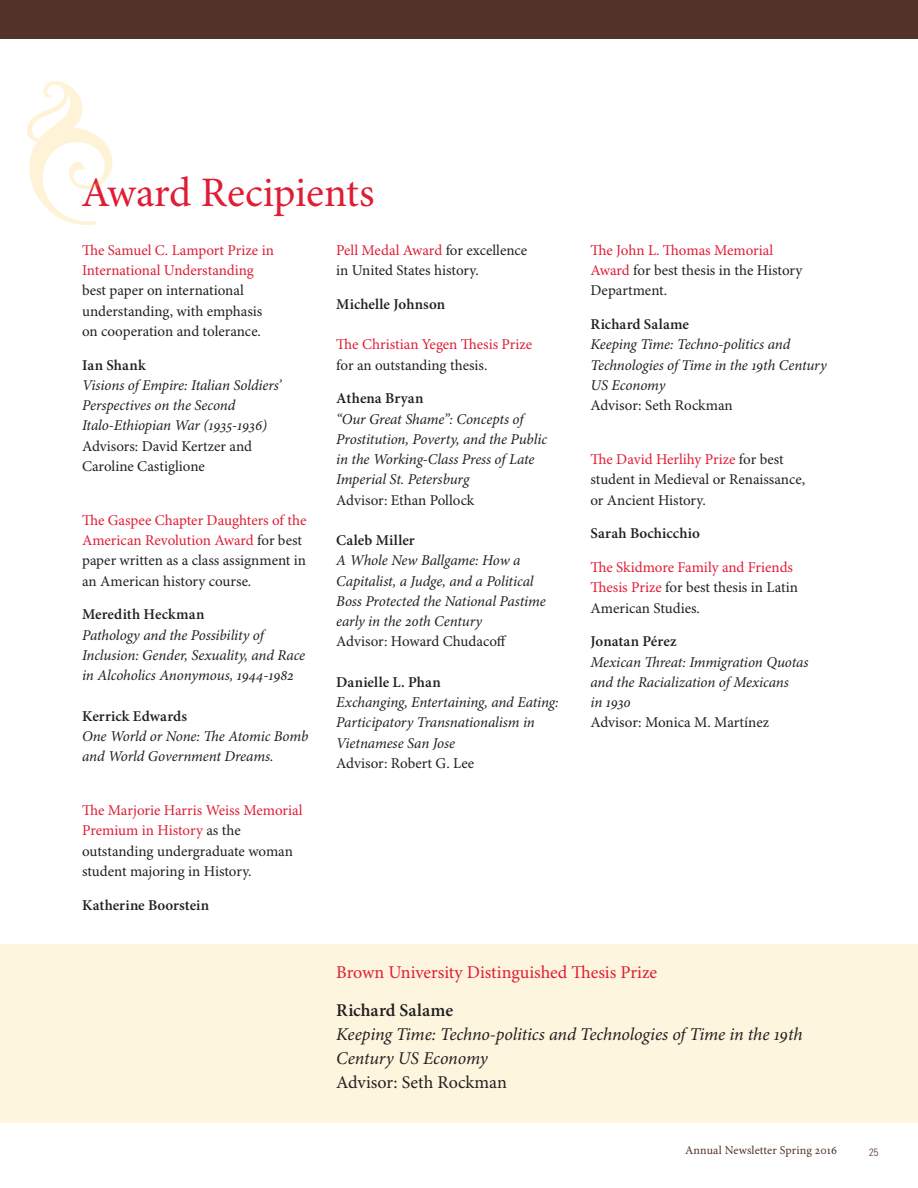
<style>
.page{position:relative;width:918px;height:1188px;background:#fff}
.page>*{position:absolute;margin:0;border:0;box-sizing:border-box;transform-origin:0 0}
.t1{font:42px "Minion Pro";color:#df1d35}
.t2{font:italic 18px/24px "Minion Pro";letter-spacing:-.01em;color:#231f20}
.t3{font:18px "Minion Pro";letter-spacing:-.005em;color:#df1d35}
.t4{font:18px "Minion Pro";letter-spacing:-.005em;color:#231f20}
.t5{font:600 18px "Minion Pro";color:#231f20}
.t6{font:italic 15px/20.2px "Minion Pro";letter-spacing:-.01em;color:#231f20}
.t7{font:15px/20.2px "Minion Pro";color:#231f20}
.t8{font:15px/20.2px "Minion Pro";color:#df1d35}
.t9{font:600 15px "Minion Pro";letter-spacing:.005em;color:#231f20}
.t10{font:12px "Minion Pro";letter-spacing:.01em;color:#513427}
.t11{font:300 condensed 10.5px "Univers";color:#513427}
.s1{color:#df1d35}
.s2{color:#231f20}
</style>
<div class="page">
<div style="left:0;top:0;width:918px;height:39px;background:#513427"></div>
<svg style="left:27px;top:81px;width:86px;height:144px"></svg>
<div style="left:0;top:944px;width:918px;height:178px;background:#fef5de"></div>
<h1 class="t1" style="left:81px;top:168px;width:295px">Award Recipients</h1>
<p class="t8" style="left:82px;top:241px;width:193px">The Samuel C. Lamport Prize in<br>International Understanding</p>
<p class="t7" style="left:82px;top:281px;width:182px">best paper on international understanding, with emphasis on cooperation and tolerance.</p>
<p class="t9" style="left:82px;top:356px;width:65px">Ian Shank</p>
<p class="t6" style="left:82px;top:376px;width:201px">Visions of Empire: Italian Soldiers’<br>Perspectives on the Second<br>Italo-Ethiopian War (1935-1936)</p>
<p class="t7" style="left:82px;top:436px;width:171px">Advisors: David Kertzer and<br>Caroline Castiglione</p>
<p class="t7" style="left:82px;top:511px;width:226px"><span class="s1">The Gaspee Chapter Daughters of the American Revolution Award</span> for best paper written as a class assignment in an American history course.</p>
<p class="t9" style="left:82px;top:606px;width:124px">Meredith Heckman</p>
<p class="t6" style="left:82px;top:625px;width:225px">Pathology and the Possibility of<br>Inclusion: Gender, Sexuality, and Race in Alcoholics Anonymous, 1944-1982</p>
<p class="t9" style="left:82px;top:707px;width:107px">Kerrick Edwards</p>
<p class="t6" style="left:82px;top:727px;width:228px">One World or None: The Atomic Bomb and World Government Dreams.</p>
<p class="t7" style="left:82px;top:801px;width:222px"><span class="s1">The Marjorie Harris Weiss Memorial<br>Premium in History</span> as the outstanding undergraduate woman student majoring in History.</p>
<p class="t9" style="left:82px;top:896px;width:129px">Katherine Boorstein</p>
<p class="t7" style="left:336px;top:241px;width:193px"><span class="s1">Pell Medal Award</span> for excellence in United States history.</p>
<p class="t9" style="left:336px;top:295px;width:110px">Michelle Johnson</p>
<p class="t8" style="left:336px;top:335px;width:197px">The Christian Yegen Thesis Prize</p>
<p class="t7" style="left:336px;top:355px;width:153px">for an outstanding thesis.</p>
<p class="t9" style="left:336px;top:390px;width:89px">Athena Bryan</p>
<p class="t6" style="left:336px;top:409px;width:212px">“Our Great Shame”: Concepts of<br>Prostitution, Poverty, and the Public in the Working-Class Press of Late<br>Imperial St. Petersburg</p>
<p class="t7" style="left:336px;top:490px;width:140px">Advisor: Ethan Pollock</p>
<p class="t9" style="left:336px;top:531px;width:80px">Caleb Miller</p>
<p class="t6" style="left:336px;top:551px;width:211px">A Whole New Ballgame: How a<br>Capitalist, a Judge, and a Political<br>Boss Protected the National Pastime early in the 20th Century</p>
<p class="t7" style="left:336px;top:632px;width:172px">Advisor: Howard Chudacoff</p>
<p class="t9" style="left:336px;top:673px;width:106px">Danielle L. Phan</p>
<p class="t6" style="left:336px;top:693px;width:224px">Exchanging, Entertaining, and Eating:<br>Participatory Transnationalism in<br>Vietnamese San Jose</p>
<p class="t7" style="left:336px;top:754px;width:139px">Advisor: Robert G. Lee</p>
<p class="t7" style="left:591px;top:241px;width:213px"><span class="s1">The John L. Thomas Memorial<br>Award</span> for best thesis in the History<br>Department.</p>
<p class="t9" style="left:591px;top:315px;width:100px">Richard Salame</p>
<p class="t6" style="left:591px;top:335px;width:238px">Keeping Time: Techno-politics and<br>Technologies of Time in the 19th Century<br>US Economy</p>
<p class="t7" style="left:591px;top:396px;width:144px">Advisor: Seth Rockman</p>
<p class="t7" style="left:591px;top:450px;width:216px"><span class="s1">The David Herlihy Prize</span> for best student in Medieval or Renaissance, or Ancient History.</p>
<p class="t9" style="left:591px;top:525px;width:111px">Sarah Bochicchio</p>
<p class="t8" style="left:591px;top:558px;width:209px">The Skidmore Family and Friends<br>Thesis Prize <span class="s2">for best thesis in Latin<br>American Studies.</span></p>
<p class="t9" style="left:591px;top:633px;width:88px">Jonatan Pérez</p>
<p class="t6" style="left:591px;top:652px;width:220px">Mexican Threat: Immigration Quotas and the Racialization of Mexicans<br>in 1930</p>
<p class="t7" style="left:591px;top:713px;width:180px">Advisor: Monica M. Martínez</p>
<p class="t3" style="left:336px;top:962px;width:322px">Brown University Distinguished Thesis Prize</p>
<p class="t5" style="left:336px;top:999px;width:118px">Richard Salame</p>
<p class="t2" style="left:336px;top:1023px;width:468px">Keeping Time: Techno-politics and Technologies of Time in the 19th<br>Century US Economy</p>
<p class="t4" style="left:336px;top:1071px;width:172px">Advisor: Seth Rockman</p>
<p class="t10" style="left:685px;top:1143px;width:153px">Annual Newsletter Spring 2016</p>
<p class="t11" style="left:869px;top:1146px;width:11px">25</p>
</div>
